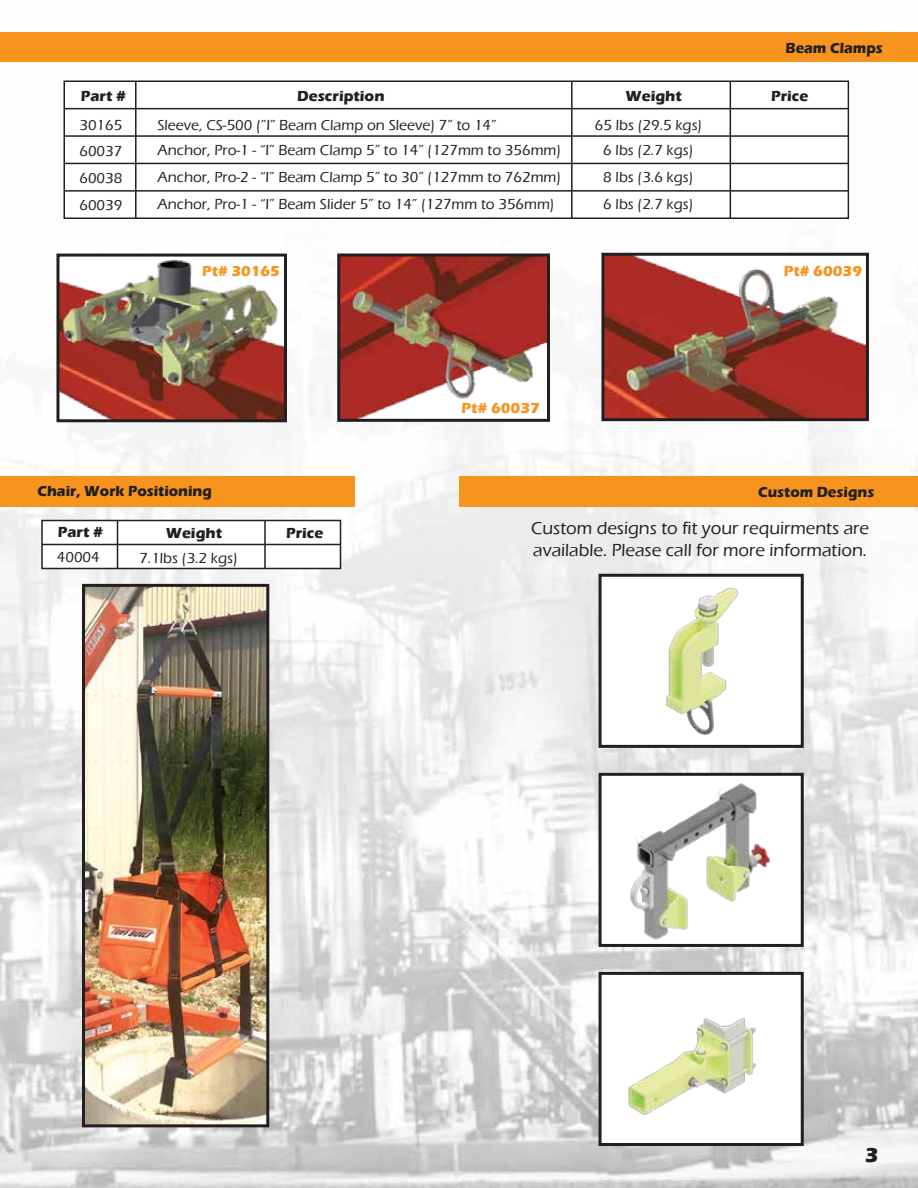
<style>
.page{position:relative;width:918px;height:1188px;background:#fff}
.page>*{position:absolute;margin:0;border:0;box-sizing:border-box;transform-origin:0 0}
.t1{font:700 21px "Eras ITC";color:#231f20}
.t2{font:500 18px/21.6px "Eras ITC";color:#231f20}
.t3{font:500 15px "Eras ITC";color:#231f20}
.t4{font:700 15px "Eras ITC";color:#231f20;scale:.96 1}
.t5{font:700 15px "Eras ITC";color:#231f20}
.t6{font:700 15px "Eras ITC";color:#f7941e}
.t7{font:700 14.85px "Eras ITC";color:#f7941e}
</style>
<div class="page">
<img style="left:0;top:80px;width:918px;height:1108px">
<img style="left:605px;top:257px;width:260px;height:160px">
<div style="left:601px;top:253px;width:268px;height:168px;border:3px solid #231f20"></div>
<img style="left:341px;top:258px;width:205px;height:160px">
<div style="left:337px;top:254px;width:213px;height:168px;border:3px solid #231f20"></div>
<img style="left:58px;top:241px;width:227px;height:177px">
<div style="left:56px;top:254px;width:231px;height:168px;border:3px solid #231f20"></div>
<img style="left:86px;top:588px;width:179px;height:535px">
<div style="left:82px;top:584px;width:187px;height:543px;border:3px solid #231f20"></div>
<div style="left:63px;top:81px;width:786px;height:138px;background:#fff;border:2px solid #231f20"></div>
<hr style="left:64px;top:190px;width:784px;height:2px;background:#231f20">
<hr style="left:64px;top:163px;width:784px;height:1px;background:#231f20">
<hr style="left:64px;top:135px;width:784px;height:2px;background:#231f20">
<hr style="left:64px;top:108px;width:784px;height:1px;background:#231f20">
<hr style="left:730px;top:81px;width:1px;height:137px;background:#231f20">
<hr style="left:571px;top:81px;width:2px;height:137px;background:#231f20">
<hr style="left:135px;top:81px;width:2px;height:137px;background:#231f20">
<div style="left:0;top:32px;width:918px;height:30px;background:#f7941e"></div>
<div style="left:0;top:476px;width:354px;height:30px;background:#f7941e"></div>
<div style="left:460px;top:476px;width:458px;height:30px;background:#f7941e"></div>
<div style="left:41px;top:520px;width:300px;height:49px;background:#fff;border:2px solid #231f20"></div>
<hr style="left:42px;top:544px;width:298px;height:1px;background:#231f20">
<hr style="left:264px;top:520px;width:2px;height:48px;background:#231f20">
<hr style="left:117px;top:520px;width:1px;height:48px;background:#231f20">
<div style="left:599px;top:972px;width:205px;height:174px;background:#fff;border:3px solid #231f20"></div>
<img style="left:586px;top:978px;width:228px;height:171px">
<div style="left:599px;top:773px;width:205px;height:174px;background:#fff;border:3px solid #231f20"></div>
<div style="left:599px;top:574px;width:205px;height:174px;background:#fff;border:3px solid #231f20"></div>
<img style="left:630px;top:783px;width:140px;height:157px">
<img style="left:666px;top:587px;width:73px;height:148px">
<p class="t4" style="left:785px;top:39px;width:103px">Beam Clamps</p>
<p class="t5" style="left:81px;top:87px;width:47px">Part #</p>
<p class="t5" style="left:297px;top:87px;width:89px">Description</p>
<p class="t5" style="left:626px;top:87px;width:58px">Weight</p>
<p class="t5" style="left:771px;top:87px;width:39px">Price</p>
<p class="t3" style="left:79px;top:117px;width:44px">30165</p>
<p class="t3" style="left:157px;top:117px;width:341px">Sleeve, CS-500 (”I” Beam Clamp on Sleeve) 7” to 14”</p>
<p class="t3" style="left:595px;top:117px;width:109px">65 lbs (29.5 kgs)</p>
<p class="t3" style="left:79px;top:143px;width:44px">60037</p>
<p class="t3" style="left:157px;top:142px;width:405px">Anchor, Pro-1 - “I” Beam Clamp 5” to 14” (127mm to 356mm)</p>
<p class="t3" style="left:603px;top:142px;width:92px">6 lbs (2.7 kgs)</p>
<p class="t3" style="left:79px;top:170px;width:44px">60038</p>
<p class="t3" style="left:157px;top:169px;width:405px">Anchor, Pro-2 - “I” Beam Clamp 5” to 30” (127mm to 762mm)</p>
<p class="t3" style="left:603px;top:169px;width:92px">8 lbs (3.6 kgs)</p>
<p class="t3" style="left:79px;top:196px;width:44px">60039</p>
<p class="t3" style="left:157px;top:195px;width:399px">Anchor, Pro-1 - “I” Beam Slider 5” to 14” (127mm to 356mm)</p>
<p class="t3" style="left:603px;top:195px;width:92px">6 lbs (2.7 kgs)</p>
<p class="t7" style="left:202px;top:263px;width:79px">Pt# 30165</p>
<p class="t6" style="left:784px;top:262px;width:80px">Pt# 60039</p>
<p class="t6" style="left:462px;top:399px;width:80px">Pt# 60037</p>
<p class="t4" style="left:37px;top:483px;width:183px">Chair, Work Positioning</p>
<p class="t4" style="left:758px;top:484px;width:123px">Custom Designs</p>
<p class="t5" style="left:58px;top:523px;width:46px">Part #</p>
<p class="t3" style="left:57px;top:549px;width:44px">40004</p>
<p class="t5" style="left:166px;top:524px;width:58px">Weight</p>
<p class="t5" style="left:286px;top:524px;width:39px">Price</p>
<p class="t2" style="left:531px;top:517px;width:339px">Custom designs to fit your requirments are available. Please call for more information.</p>
<p class="t3" style="left:139px;top:549px;width:100px">7.1lbs (3.2 kgs)</p>
<h1 class="t1" style="left:865px;top:1143px;width:15px">3</h1>
</div>
